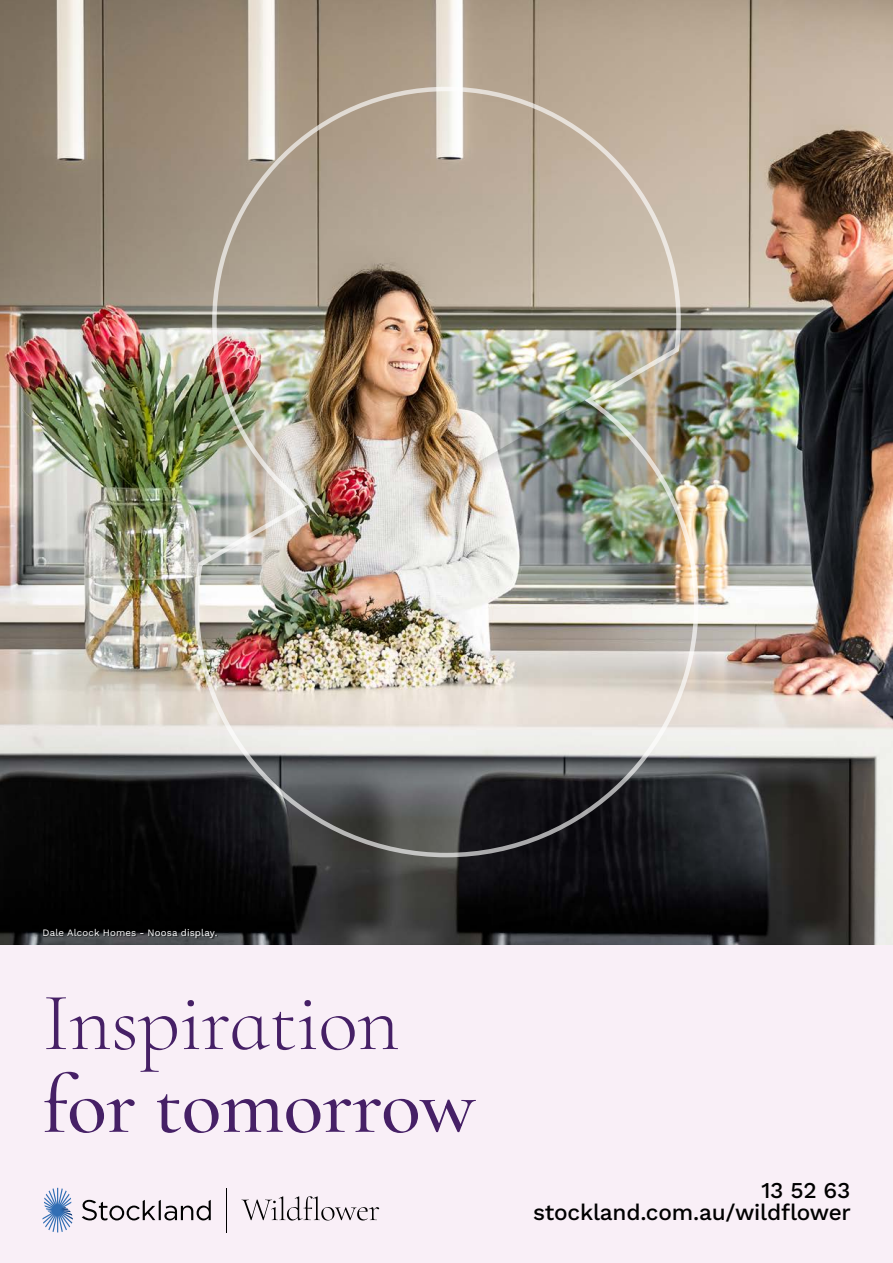
<style>
.page{position:relative;width:893px;height:1263px;background:#f9eff7}
.page>*{position:absolute;margin:0;border:0;box-sizing:border-box;transform-origin:0 0}
.t1{font:300 82.8px "Cormorant Infant";letter-spacing:-.01em;color:#462066}
.t2{font:500 82.8px "Cormorant Infant";letter-spacing:-.01em;color:#462066}
.t3{font:500 22.65px/22.6px "Work Sans";letter-spacing:-.01em;color:#000;text-align:right}
.t4{font:9.75px "Work Sans";letter-spacing:.015em;color:#fff}
</style>
<div class="page">
<svg style="left:82px;top:1200px;width:129px;height:20px"></svg>
<svg style="left:43px;top:1188px;width:30px;height:44px"></svg>
<hr style="left:226px;top:1188px;width:1px;height:44px;background:#000">
<svg style="left:241px;top:1196px;width:138px;height:24px"></svg>
<img style="left:0;top:0;width:893px;height:944px">
<img style="left:192px;top:84px;width:509px;height:775px">
<div style="left:43px;top:928px;width:175px;height:11px;background:#000;opacity:.75"></div>
<p class="t4" style="left:43px;top:925px;width:176px">Dale Alcock Homes - Noosa display.</p>
<h1 class="t1" style="left:43px;top:972px;width:359px">Inspiration</h1>
<h1 class="t2" style="left:43px;top:1055px;width:434px">for tomorrow</h1>
<p class="t3" style="left:533px;top:1178px;width:319px">13 52 63 stockland.com.au/wildflower</p>
</div>
